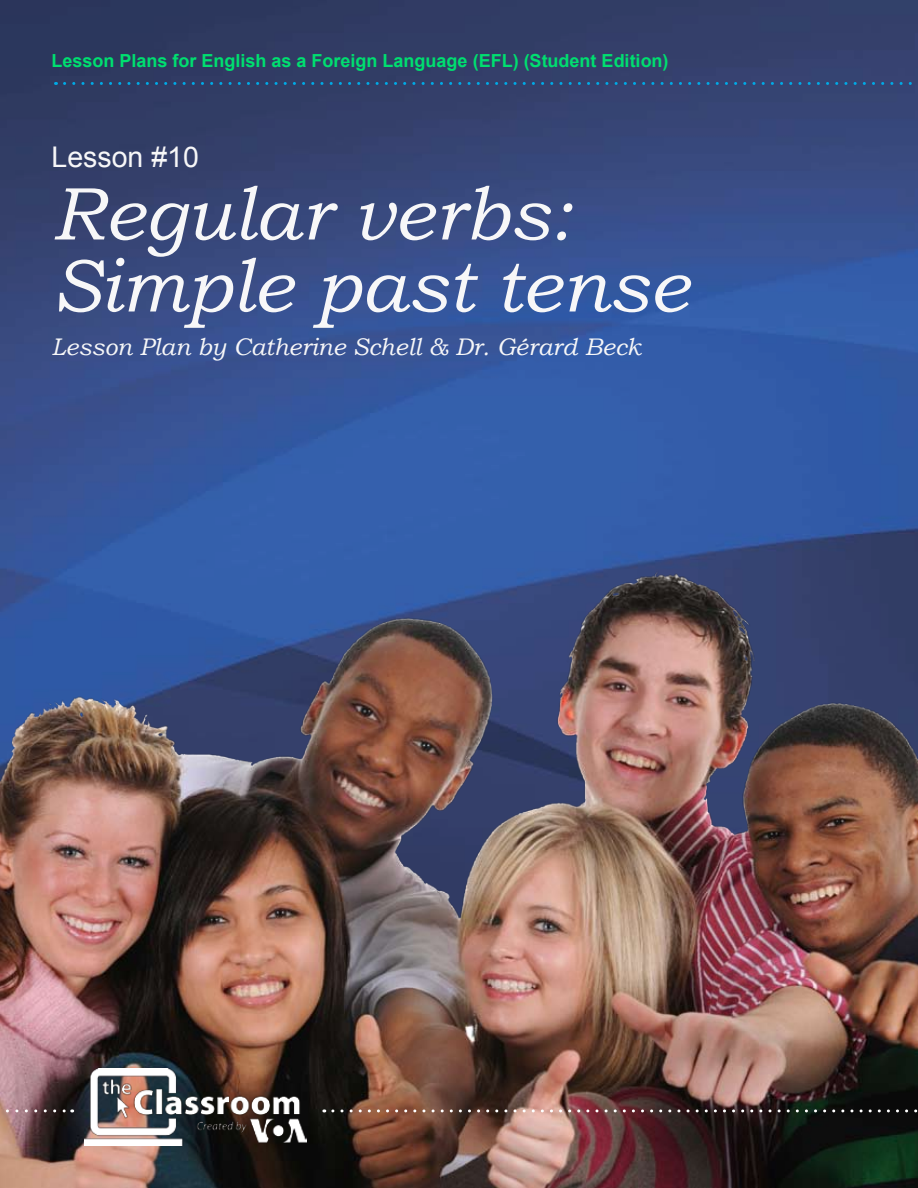
<style>
.page{position:relative;width:918px;height:1188px;background:#fff}
.page>*{position:absolute;margin:0;border:0;box-sizing:border-box;transform-origin:0 0}
.t1{font:italic 75px/72px "Bookman Old Style";color:#f7f7f8}
.t2{font:28.5px "Arial";color:#f7f7f8}
.t3{font:italic 24px "Bookman Old Style";color:#f7f7f8}
.t4{font:700 18px "Arial";color:#00df70}
</style>
<div class="page">
<img style="left:0;top:0;width:918px;height:556px">
<svg style="left:65px;top:82px;width:853px;height:3px;background:#265887"></svg>
<img style="left:0;top:556px;width:918px;height:632px">
<svg style="left:333px;top:1109px;width:585px;height:3px;background:#76625e"></svg>
<svg style="left:0;top:1109px;width:73px;height:3px"></svg>
<img style="left:85px;top:1069px;width:221px;height:76px">
<p class="t4" style="left:52px;top:49px;width:619px">Lesson Plans for English as a Foreign Language (EFL) (Student Edition)</p>
<h2 class="t2" style="left:52px;top:139px;width:149px">Lesson #10</h2>
<h1 class="t1" style="left:52px;top:177px;width:639px">Regular verbs:<br>Simple past tense</h1>
<h3 class="t3" style="left:52px;top:331px;width:591px">Lesson Plan by Catherine Schell &amp; Dr. Gérard Beck</h3>
</div>
